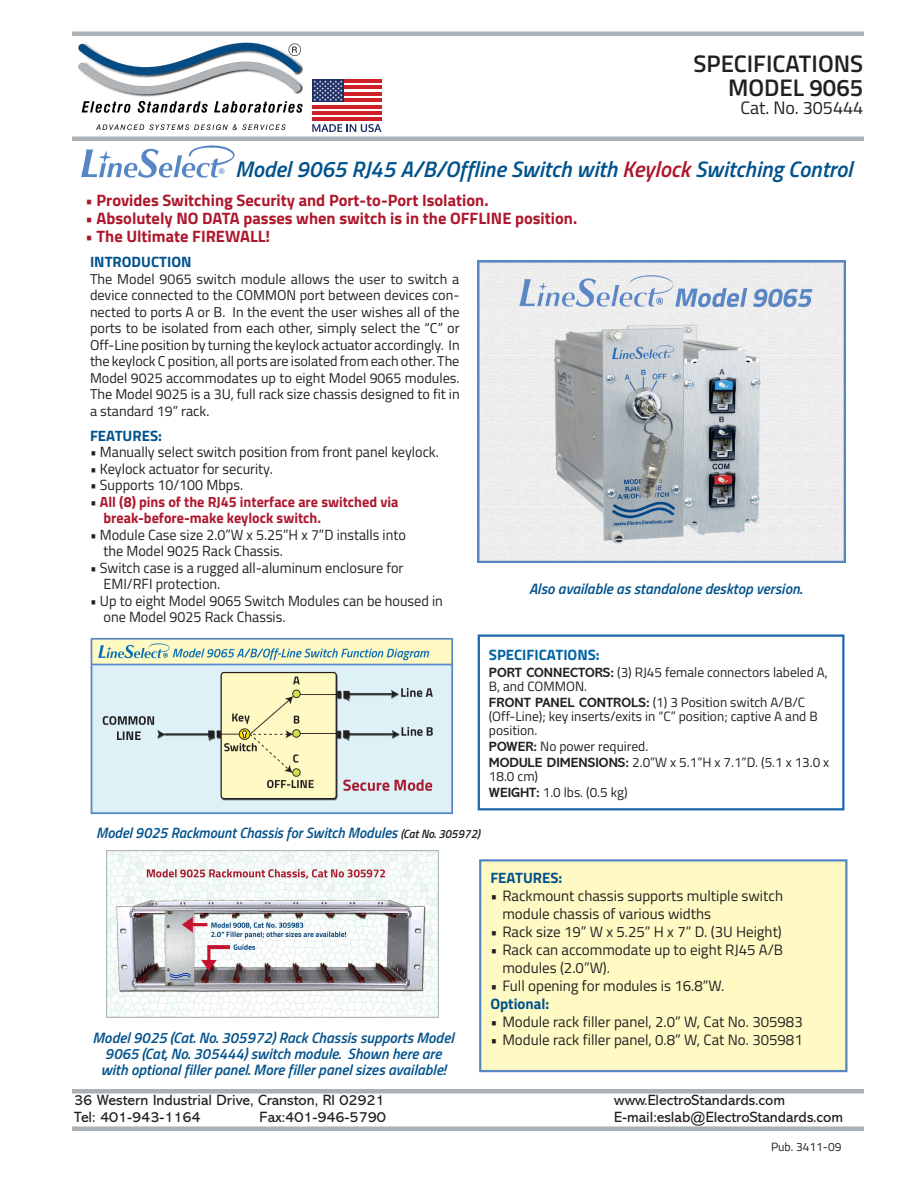
<style>
.page{position:relative;width:918px;height:1188px;background:#fff}
.page>*{position:absolute;margin:0;border:0;box-sizing:border-box;transform-origin:0 0}
.t1{font:600 24px "Titillium Web";color:#231f20}
.t2{font:italic 600 22.5px "Titillium Web";color:#00528c}
.t3{font:18px "Titillium Web";color:#231f20}
.t4{font:700 16.5px "Titillium Web";color:#ae172b}
.t5{font:15px/18px "Titillium Web";color:#231f20}
.diagram_names{font:italic 600 15px/15.8px "Titillium Web";color:#00528c;text-align:center}
.t6{font:15px "Abadi MT Pro";color:#231f20}
.diagram_names-2{font:italic 600 15px "Titillium Web";color:#00528c;scale:.96 1}
.Body_Text_rj_blue_header{font:700 15px "Titillium Web";color:#00528c}
.features_headline{font:700 15px "Titillium Web";color:#00528c}
.small_heading{font:700 15px "Titillium Web";color:#0162a3}
.bulleted_features{font:14.7px/16.5px "Titillium Web";color:#231f20}
.bulleted_features-2{font:700 14.7px/16.5px "Titillium Web";color:#ae172b}
.Body_Text_rj{font:14.25px/16.5px "Titillium Web";color:#231f20;text-align:justify}
.spec_text{font:13.5px/14.2px "Titillium Web";color:#231f20}
.t7{font:12px "Titillium Web";color:#231f20}
.t8{font:italic 900 7.8px "Zapf Humanist 601 BT";color:#5786c5}
.s1{color:#ae172b}
.s2{font-weight:400;color:#231f20}
.s3{font-family:"Abadi MT Pro";font-weight:700}
.s4{font-size:12px;color:#231f20}
</style>
<div class="page">
<svg style="left:81px;top:145px;width:154px;height:33px"></svg>
<img style="left:78px;top:42px;width:225px;height:89px">
<hr style="left:72px;top:32px;width:792px;height:4px;background:#aab1b7">
<div style="left:72px;top:136px;width:792px;height:5px;background:#aab1b7"></div>
<div style="left:72px;top:1126px;width:792px;height:5px;background:#aab1b7"></div>
<div style="left:72px;top:1089px;width:792px;height:5px;background:#aab1b7"></div>
<div style="left:480px;top:860px;width:366px;height:211px;background:#fffac4"></div>
<div style="left:479px;top:859px;width:369px;height:213px;border:2px solid #5786c5"></div>
<div style="left:478px;top:634px;width:366px;height:176px;border:2px solid #1c66ad"></div>
<img style="left:107px;top:850px;width:332px;height:167px">
<img style="left:478px;top:260px;width:368px;height:303px">
<img style="left:91px;top:638px;width:363px;height:177px">
<svg style="left:312px;top:85px;width:69px;height:33px"></svg>
<svg style="left:312px;top:79px;width:32px;height:23px"></svg>
<svg style="left:313px;top:80px;width:29px;height:21px"></svg>
<hr style="left:344px;top:79px;width:37px;height:4px;background:#cd2027">
<hr style="left:344px;top:86px;width:37px;height:3px;background:#cd2027">
<hr style="left:344px;top:92px;width:37px;height:3px;background:#cd2027">
<hr style="left:344px;top:99px;width:37px;height:3px;background:#cd2027">
<hr style="left:312px;top:105px;width:69px;height:3px;background:#cd2027">
<hr style="left:312px;top:111px;width:69px;height:4px;background:#cd2027">
<hr style="left:312px;top:118px;width:69px;height:3px;background:#cd2027">
<svg style="left:312px;top:124px;width:69px;height:8px"></svg>
<p class="t1" style="left:693px;top:46px;width:171px">SPECIFICATIONS</p>
<p class="t1" style="left:728px;top:70px;width:137px">MODEL 9065</p>
<p class="t3" style="left:740px;top:95px;width:124px">Cat. No. 305444</p>
<p class="t2" style="left:235px;top:152px;width:619px">Model 9065 RJ45 A/B/Offline Switch with <span class="s1">Keylock</span> Switching Control</p>
<p class="t4" style="left:86px;top:187px;width:405px">• Provides Switching Security and Port-to-Port Isolation.</p>
<p class="t4" style="left:86px;top:205px;width:493px">• Absolutely NO DATA passes when switch is in the OFFLINE position.</p>
<p class="t4" style="left:86px;top:223px;width:186px">• The Ultimate FIREWALL!</p>
<p class="t8" style="left:219px;top:166px;width:8px">®</p>
<p class="Body_Text_rj_blue_header" style="left:90px;top:251px;width:103px">INTRODUCTION</p>
<p class="Body_Text_rj" style="left:90px;top:270px;width:371px">The Model 9065 switch module allows the user to switch a device connected to the COMMON port between devices con&shy;nected to ports A or B. In the event the user wishes all of the ports to be isolated from each other, simply select the “C” or Off-Line position by turning the keylock actuator accordingly. In the keylock C position, all ports are isolated from each other. The Model 9025 accommodates up to eight Model 9065 modules.<br>The Model 9025 is a 3U, full rack size chassis designed to fit in a standard 19” rack.</p>
<p class="Body_Text_rj_blue_header" style="left:90px;top:424px;width:74px">FEATURES:</p>
<p class="bulleted_features" style="left:90px;top:443px;width:350px">• Manually select switch position from front panel keylock.</p>
<p class="bulleted_features" style="left:90px;top:460px;width:184px">• Keylock actuator for security.</p>
<p class="bulleted_features" style="left:90px;top:476px;width:155px">• Supports 10/100 Mbps.</p>
<p class="bulleted_features-2" style="left:104px;top:493px;width:297px;text-indent:-14px"><span class="s2">•</span> All (8) pins of the RJ45 interface are switched via break-before-make keylock switch.</p>
<p class="bulleted_features" style="left:104px;top:526px;width:304px;text-indent:-14px">• Module Case size 2.0”W x 5.25”H x 7”D installs into the Model 9025 Rack Chassis.</p>
<p class="bulleted_features" style="left:104px;top:559px;width:302px;text-indent:-14px">• Switch case is a rugged all-aluminum enclosure for<br>EMI/RFI protection.</p>
<p class="bulleted_features" style="left:104px;top:592px;width:341px;text-indent:-14px">• Up to eight Model 9065 Switch Modules can be housed in one Model 9025 Rack Chassis.</p>
<p class="diagram_names" style="left:529px;top:580px;width:275px">Also available as standalone desktop version.</p>
<p class="small_heading" style="left:489px;top:643px;width:112px">SPECIFICATIONS:</p>
<p class="spec_text" style="left:489px;top:664px;width:341px"><span class="s3">PORT CONNECTORS:</span> (3) RJ45 female connectors labeled A,<br>B, and COMMON.</p>
<p class="spec_text" style="left:489px;top:694px;width:330px"><span class="s3">FRONT PANEL CONTROLS:</span> (1) 3 Position switch A/B/C (Off-Line); key inserts/exits in “C” position; captive A and B position.</p>
<p class="spec_text" style="left:489px;top:739px;width:161px"><span class="s3">POWER:</span> No power required.</p>
<p class="spec_text" style="left:489px;top:754px;width:342px"><span class="s3">MODULE DIMENSIONS:</span> 2.0”W x 5.1”H x 7.1”D. (5.1 x 13.0 x<br>18.0 cm)</p>
<p class="spec_text" style="left:489px;top:784px;width:140px"><span class="s3">WEIGHT:</span> 1.0 lbs. (0.5 kg)</p>
<p class="diagram_names-2" style="left:96px;top:821px;width:401px">Model 9025 Rackmount Chassis for Switch Modules <span class="s4">(Cat No. 305972)</span></p>
<p class="diagram_names" style="left:93px;top:1029px;width:363px">Model 9025 (Cat. No. 305972) Rack Chassis supports Model<br>9065 (Cat, No. 305444) switch module. Shown here are with optional filler panel. More filler panel sizes available!</p>
<p class="features_headline" style="left:490px;top:866px;width:74px">FEATURES:</p>
<p class="t5" style="left:502px;top:886px;width:282px;text-indent:-12px">• Rackmount chassis supports multiple switch module chassis of various widths</p>
<p class="t5" style="left:490px;top:922px;width:293px">• Rack size 19” W x 5.25” H x 7” D. (3U Height)</p>
<p class="t5" style="left:502px;top:940px;width:282px;text-indent:-12px">• Rack can accommodate up to eight RJ45 A/B modules (2.0”W).</p>
<p class="t5" style="left:490px;top:976px;width:236px">• Full opening for modules is 16.8”W.</p>
<p class="features_headline" style="left:490px;top:992px;width:61px">Optional:</p>
<p class="t5" style="left:490px;top:1012px;width:314px">• Module rack filler panel, 2.0” W, Cat No. 305983</p>
<p class="t5" style="left:490px;top:1030px;width:314px">• Module rack filler panel, 0.8” W, Cat No. 305981</p>
<p class="t6" style="left:74px;top:1092px;width:312px">36 Western Industrial Drive, Cranston, RI 02921</p>
<p class="t6" style="left:614px;top:1092px;width:172px">www.ElectroStandards.com</p>
<p class="t6" style="left:74px;top:1109px;width:128px">Tel: 401-943-1164</p>
<p class="t6" style="left:260px;top:1109px;width:128px">Fax:401-946-5790</p>
<p class="t6" style="left:614px;top:1109px;width:230px">E-mail:eslab@ElectroStandards.com</p>
<p class="t7" style="left:771px;top:1138px;width:72px">Pub. 3411-09</p>
</div>
